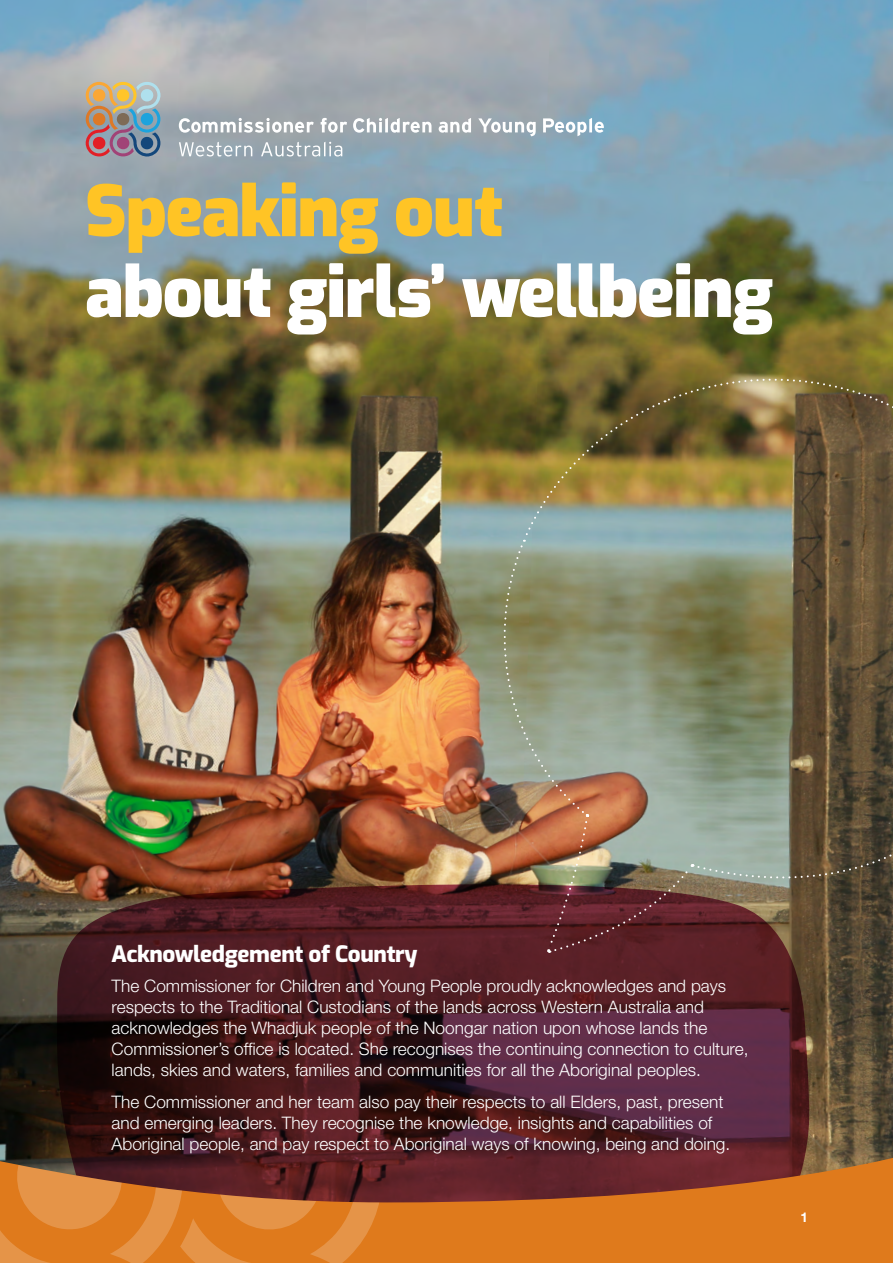
<style>
.page{position:relative;width:893px;height:1263px;background:#fff}
.page>*{position:absolute;margin:0;border:0;box-sizing:border-box;transform-origin:0 0}
.t1{font:900 70.2px "Exo";letter-spacing:-.02em;color:#fff}
.t2{font:900 70.2px "Exo";letter-spacing:-.02em;color:#ffc425}
.H2_Header{font:800 22.5px "Exo";letter-spacing:-.015em;color:#fff}
.t3{font:300 17.25px/21px "Helvetica Neue LT Std";color:#fff}
.t4{font:700 13.5px "Helvetica Neue LT Std";color:#fff}
</style>
<div class="page">
<img style="left:0;top:0;width:893px;height:1041px">
<svg style="left:179px;top:118px;width:135px;height:15px"></svg>
<svg style="left:321px;top:118px;width:26px;height:15px"></svg>
<svg style="left:353px;top:118px;width:78px;height:15px"></svg>
<svg style="left:439px;top:118px;width:32px;height:15px"></svg>
<svg style="left:478px;top:118px;width:58px;height:18px"></svg>
<svg style="left:543px;top:118px;width:61px;height:18px"></svg>
<svg style="left:179px;top:142px;width:73px;height:15px"></svg>
<svg style="left:261px;top:142px;width:81px;height:15px"></svg>
<svg style="left:86px;top:82px;width:76px;height:75px;background:#a29791"></svg>
<svg style="left:52px;top:873px;width:757px;height:168px;background:#522226"></svg>
<svg style="left:0;top:1041px;width:893px;height:222px;background:#6e3724"></svg>
<svg style="left:0;top:1158px;width:393px;height:105px;background:#b8672b"></svg>
<img style="left:484px;top:363px;width:409px;height:591px">
<p class="t2" style="left:85px;top:160px;width:420px">Speaking out</p>
<p class="t1" style="left:85px;top:241px;width:690px">about girls’ wellbeing</p>
<p class="H2_Header" style="left:112px;top:938px;width:307px">Acknowledgement of Country</p>
<p class="t3" style="left:112px;top:975px;width:638px">The Commissioner for Children and Young People proudly acknowledges and pays respects to the Traditional Custodians of the lands across Western Australia and acknowledges the Whadjuk people of the Noongar nation upon whose lands the Commissioner’s office is located. She recognises the continuing connection to culture, lands, skies and waters, families and communities for all the Aboriginal peoples.</p>
<p class="t3" style="left:112px;top:1090px;width:620px">The Commissioner and her team also pay their respects to all Elders, past, present and emerging leaders. They recognise the knowledge, insights and capabilities of<br>Aboriginal people, and pay respect to Aboriginal ways of knowing, being and doing.</p>
<p class="t4" style="left:800px;top:1208px;width:9px">1</p>
</div>
